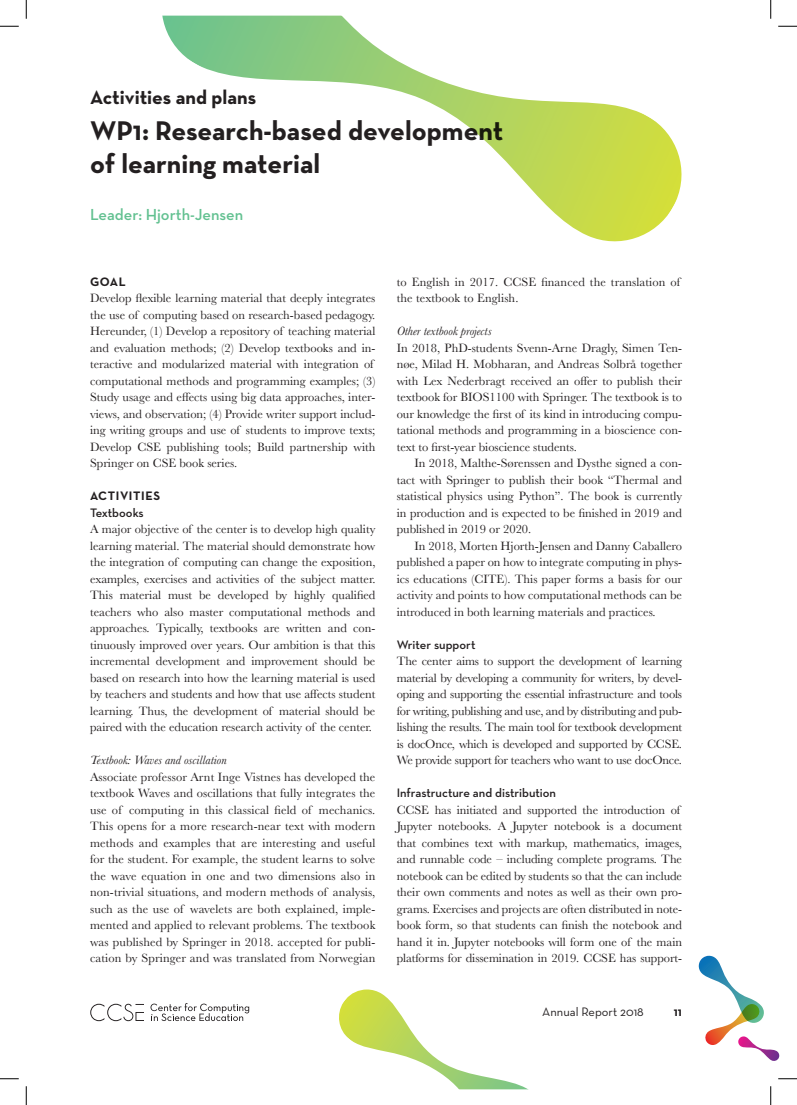
<style>
.page{position:relative;width:797px;height:1105px;background:#fff}
.page>*{position:absolute;margin:0;border:0;box-sizing:border-box;transform-origin:0 0}
.t1{font:700 27.5px/33px "Neutra Text";color:#231f20}
.t2{font:700 20px "Neutra Text";color:#231f20}
.t3{font:600 16.25px "Neutra Text";color:#63c191}
.t4{font:12.5px/16.5px "Baskerville";color:#231f20;text-align:justify}
.t5{font:600 12.5px "Neutra Text";color:#231f20}
.t6{font:italic 12.5px "Baskerville";color:#231f20}
.t7{font:12.5px "Neutra Text";color:#231f20}
.t8{font:700 12.5px "Neutra Text";letter-spacing:.05em;color:#231f20}
</style>
<div class="page">
<svg style="left:698px;top:955px;width:81px;height:105px"></svg>
<svg style="left:90px;top:1004px;width:54px;height:17px"></svg>
<svg style="left:150px;top:1003px;width:99px;height:18px"></svg>
<svg style="left:162px;top:16px;width:520px;height:226px"></svg>
<svg style="left:339px;top:989px;width:189px;height:100px"></svg>
<svg style="left:0;top:25px;width:19px;height:2px"></svg>
<svg style="left:778px;top:25px;width:19px;height:2px"></svg>
<svg style="left:0;top:1078px;width:19px;height:1px"></svg>
<svg style="left:778px;top:1078px;width:19px;height:1px"></svg>
<svg style="left:25px;top:0;width:2px;height:19px"></svg>
<svg style="left:25px;top:1086px;width:2px;height:19px"></svg>
<svg style="left:770px;top:0;width:1px;height:19px"></svg>
<svg style="left:770px;top:1086px;width:1px;height:19px"></svg>
<h2 class="t2" style="left:90px;top:85px;width:168px">Activities and plans</h2>
<h1 class="t1" style="left:90px;top:114px;width:415px">WP1: Research-based development of learning material</h1>
<h3 class="t3" style="left:90px;top:204px;width:155px">Leader: Hjorth-Jensen</h3>
<p class="t8" style="left:90px;top:274px;width:37px">GOAL</p>
<p class="t4" style="left:90px;top:290px;width:287px;text-align:left">Develop flexible learning material that deeply integrates the use of computing based on research-based pedagogy.<br>Hereunder, (1) Develop a repository of teaching material and evaluation methods; (2) Develop textbooks and in&shy;teractive and modularized material with integration of computational methods and programming examples; (3)<br>Study usage and effects using big data approaches, inter&shy;views, and observation; (4) Provide writer support includ&shy;ing writing groups and use of students to improve texts; Develop CSE publishing tools; Build partnership with Springer on CSE book series.</p>
<p class="t8" style="left:90px;top:488px;width:72px">ACTIVITIES</p>
<p class="t5" style="left:90px;top:505px;width:55px">Textbooks</p>
<p class="t4" style="left:90px;top:521px;width:287px">A major objective of the center is to develop high quality learning material. The material should demonstrate how the integration of computing can change the exposition, examples, exercises and activities of the subject matter.<br>This material must be developed by highly qualified teachers who also master computational methods and approaches. Typically, textbooks are written and con&shy;tinuously improved over years. Our ambition is that this incremental development and improvement should be based on research into how the learning material is used by teachers and students and how that use affects student learning. Thus, the development of material should be paired with the education research activity of the center.</p>
<p class="t6" style="left:90px;top:752px;width:138px">Textbook: Waves and oscillation</p>
<p class="t4" style="left:90px;top:769px;width:287px">Associate professor Arnt Inge Vistnes has developed the textbook Waves and oscillations that fully integrates the use of computing in this classical field of mechanics.<br>This opens for a more research-near text with modern methods and examples that are interesting and useful for the student. For example, the student learns to solve the wave equation in one and two dimensions also in non-trivial situations, and modern methods of analysis, such as the use of wavelets are both explained, imple&shy;mented and applied to relevant problems. The textbook was published by Springer in 2018. accepted for publi&shy;cation by Springer and was translated from Norwegian</p>
<p class="t4" style="left:397px;top:274px;width:285px">to English in 2017. CCSE financed the translation of the textbook to English.</p>
<p class="t6" style="left:397px;top:323px;width:96px">Other textbook projects</p>
<p class="t4" style="left:397px;top:340px;width:287px">In 2018, PhD-students Svenn-Arne Dragly, Simen Ten&shy;nøe, Milad H. Mobharan, and Andreas Solbrå together with Lex Nederbragt received an offer to publish their textbook for BIOS1100 with Springer. The textbook is to our knowledge the first of its kind in introducing compu&shy;tational methods and programming in a bioscience con&shy;text to first-year bioscience students.</p>
<p class="t4" style="left:397px;top:455px;width:287px;text-indent:18px">In 2018, Malthe-Sørenssen and Dysthe signed a con&shy;tact with Springer to publish their book “Thermal and statistical physics using Python”. The book is currently in production and is expected to be finished in 2019 and published in 2019 or 2020.</p>
<p class="t4" style="left:397px;top:538px;width:287px;text-indent:18px">In 2018, Morten Hjorth-Jensen and Danny Caballero published a paper on how to integrate computing in phys&shy;ics educations (CITE). This paper forms a basis for our activity and points to how computational methods can be introduced in both learning materials and practices.</p>
<p class="t5" style="left:397px;top:637px;width:80px">Writer support</p>
<p class="t4" style="left:397px;top:653px;width:287px">The center aims to support the development of learning material by developing a community for writers, by devel&shy;oping and supporting the essential infrastructure and tools for writing, publishing and use, and by distributing and pub&shy;lishing the results. The main tool for textbook development is docOnce, which is developed and supported by CCSE.<br>We provide support for teachers who want to use docOnce.</p>
<p class="t5" style="left:397px;top:785px;width:161px">Infrastructure and distribution</p>
<p class="t4" style="left:397px;top:802px;width:287px;text-align:left">CCSE has initiated and supported the introduction of Jupyter notebooks. A Jupyter notebook is a document that combines text with markup, mathematics, images, and runnable code – including complete programs. The notebook can be edited by students so that the can include their own comments and notes as well as their own pro&shy;grams. Exercises and projects are often distributed in note&shy;book form, so that students can finish the notebook and hand it in. Jupyter notebooks will form one of the main platforms for dissemination in 2019. CCSE has support-</p>
<p class="t7" style="left:542px;top:1004px;width:103px">Annual Report 2018</p>
<p class="t8" style="left:673px;top:1003px;width:10px">11</p>
</div>
